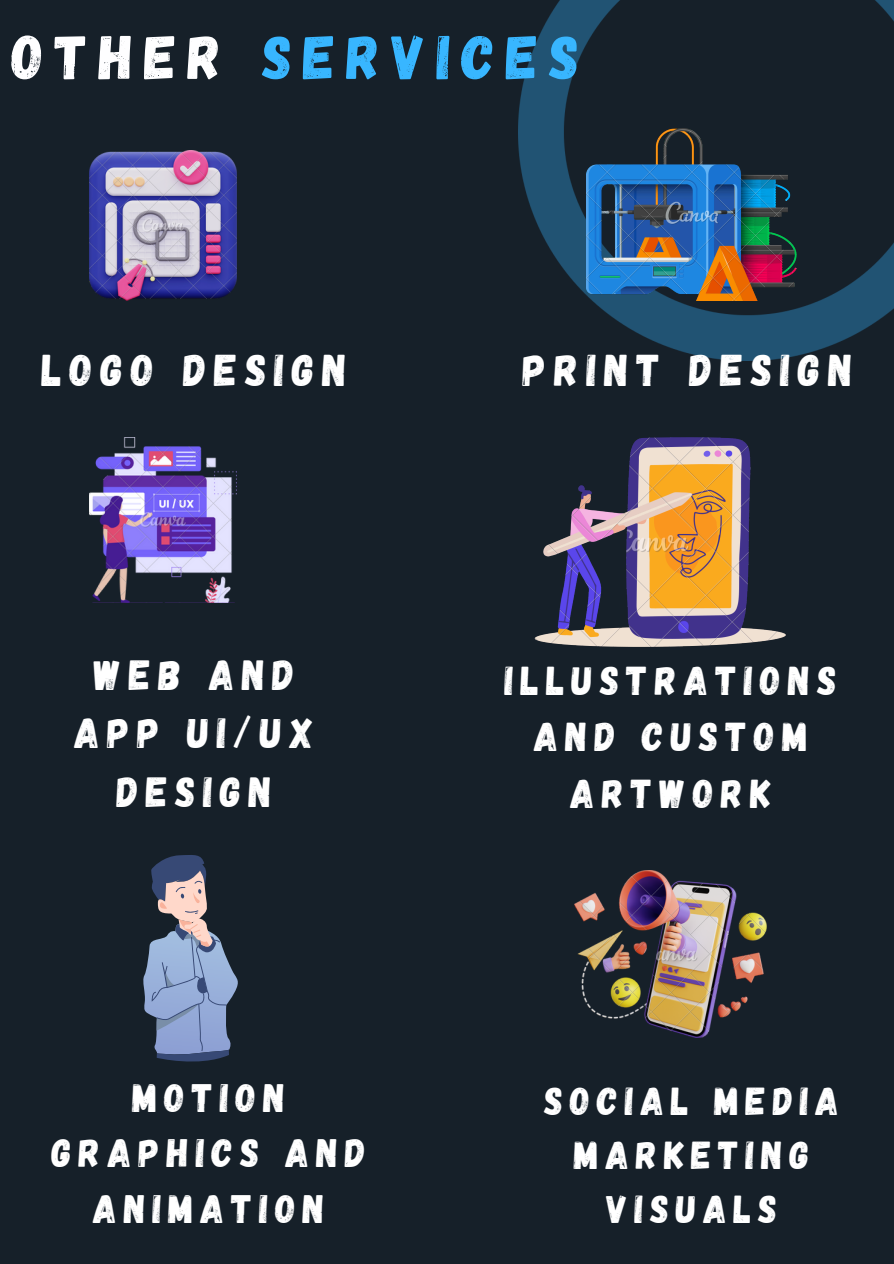
<style>
.page{position:relative;width:894px;height:1264px;background:#fff}
.page>*{position:absolute;margin:0;border:0;box-sizing:border-box;transform-origin:0 0}
.t1{font:62.1px "Gagalin";letter-spacing:.18em;color:#38b6ff}
.t2{font:44.4px "Gagalin";letter-spacing:.18em;color:#fff}
.t3{font:42.15px/58.8px "Gagalin";letter-spacing:.18em;color:#fff;text-align:center}
.t4{font:40.2px/56.2px "Gagalin";letter-spacing:.18em;color:#fff;text-align:center}
.t5{font:39.6px/55.2px "Gagalin";letter-spacing:.18em;color:#fff;text-align:center}
.t6{font:39px/53.8px "Gagalin";letter-spacing:.18em;color:#fff;text-align:center}
.s1{color:#fefeff}
</style>
<div class="page">
<div style="left:0;top:0;width:893px;height:1263px;background:#162029"></div>
<img style="left:519px;top:0;width:374px;height:360px">
<svg style="left:143px;top:855px;width:95px;height:207px"></svg>
<img style="left:89px;top:437px;width:148px;height:166px">
<img style="left:574px;top:870px;width:192px;height:167px">
<img style="left:534px;top:437px;width:251px;height:209px">
<img style="left:89px;top:150px;width:148px;height:151px">
<img style="left:586px;top:128px;width:211px;height:172px">
<p class="t1" style="left:12px;top:17px;width:568px"><span class="s1">OTHER</span> SERVICES</p>
<p class="t2" style="left:42px;top:341px;width:306px">LOGO DESIGN</p>
<h2 class="t2" style="left:523px;top:341px;width:331px">PRINT DESIGN</h2>
<p class="t3" style="left:74px;top:643px;width:241px">WEB AND<br>APP UI/UX<br>DESIGN</p>
<p class="t4" style="left:505px;top:650px;width:333px">ILLUSTRATIONS<br>AND CUSTOM<br>ARTWORK</p>
<p class="t5" style="left:52px;top:1068px;width:315px">MOTION<br>GRAPHICS AND<br>ANIMATION</p>
<h2 class="t6" style="left:544px;top:1072px;width:296px">SOCIAL MEDIA<br>MARKETING<br>VISUALS</h2>
</div>
